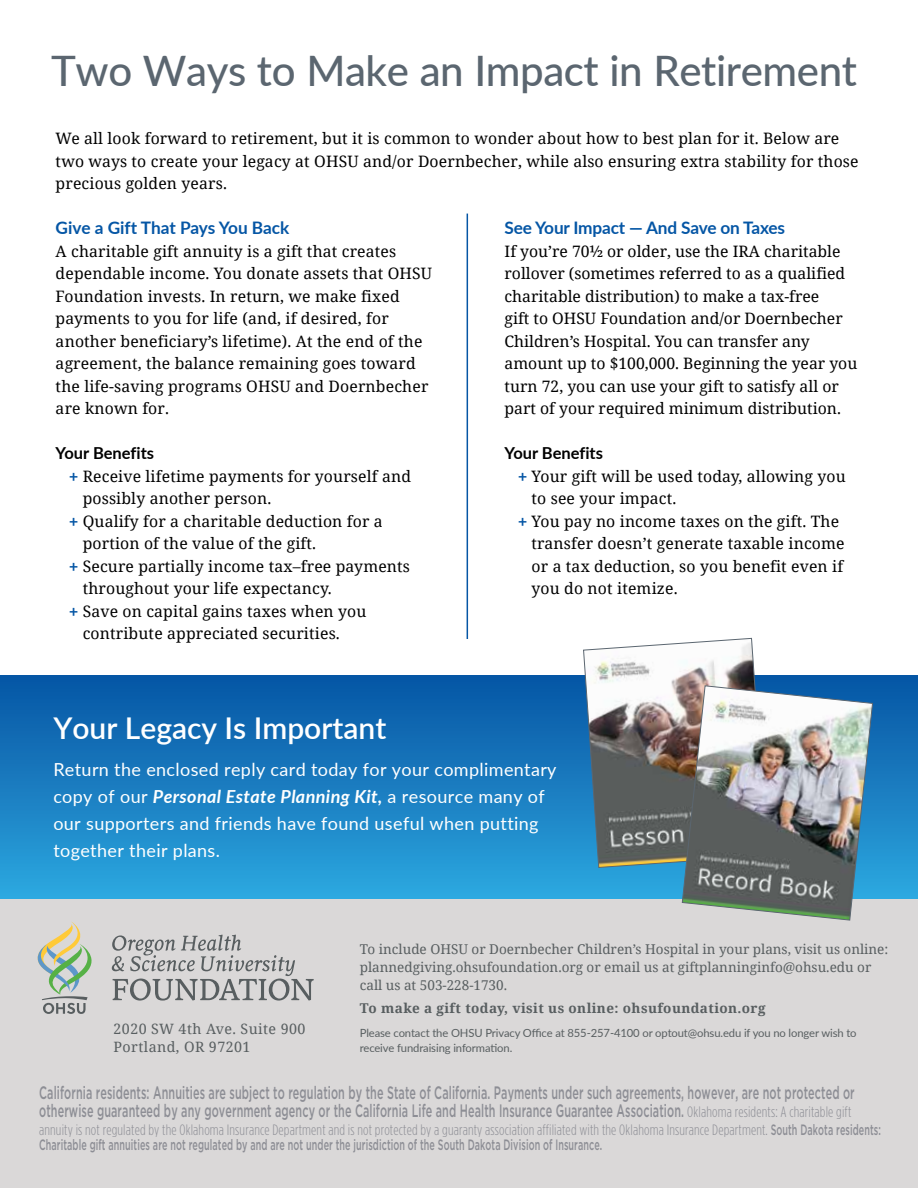
<style>
.page{position:relative;width:918px;height:1188px;background:#fff}
.page>*{position:absolute;margin:0;border:0;box-sizing:border-box;transform-origin:0 0}
.t1{font:500 42px "Lato";letter-spacing:-.01em;color:#5b6670}
.t2{font:600 30px "Lato";color:#fff}
.t3{font:500 18px/18px "Gotham";letter-spacing:.01em;color:#8d8e95;scale:.6 1}
.t4{font:18px/27px "Lato";letter-spacing:.02em;color:#fff}
.t5{font:700 17.25px "Lato";letter-spacing:-.01em;color:#0556a5}
.t6{font:700 16.5px "Lato";color:#000}
.t7{font:15.75px/22.5px "Noto Serif";letter-spacing:.01em;color:#000}
.t8{font:300 15px/15px "Gotham Condensed";letter-spacing:.01em;color:#8d8e95}
.t9{font:14.25px/18px "Noto Serif";letter-spacing:.03em;color:#585e60}
.t10{font:13.5px/18px "Noto Serif";color:#585e60}
.t11{font:700 13.5px "Noto Serif";letter-spacing:.03em;color:#585e60}
.t12{font:11.25px/15px "Lato";letter-spacing:-.01em;color:#585e60}
.s1{font-family:"Lato";font-weight:700;color:#0556a5}
.s2{font-weight:700;font-style:italic}
.s3{font-family:"Gotham Condensed";font-weight:300;font-size:15px}
.s4{font-family:"Gotham";font-weight:500}
</style>
<div class="page">
<div style="left:0;top:675px;width:918px;height:225px;background:linear-gradient(to bottom,#0654a3,#2da8df)"></div>
<hr style="left:467px;top:214px;width:1px;height:425px;background:#0556a5">
<div style="left:0;top:900px;width:918px;height:288px;background:#dad8d8"></div>
<img style="left:583px;top:637px;width:185px;height:231px">
<img style="left:681px;top:685px;width:193px;height:236px">
<svg style="left:37px;top:922px;width:55px;height:92px"></svg>
<svg style="left:111px;top:935px;width:203px;height:66px"></svg>
<h1 class="t1" style="left:51px;top:41px;width:807px">Two Ways to Make an Impact in Retirement</h1>
<p class="t7" style="left:56px;top:126px;width:804px">We all look forward to retirement, but it is common to wonder about how to best plan for it. Below are two ways to create your legacy at OHSU and/or Doernbecher, while also ensuring extra stability for those precious golden years.</p>
<h2 class="t5" style="left:56px;top:215px;width:235px">Give a Gift That Pays You Back</h2>
<p class="t7" style="left:56px;top:239px;width:378px">A charitable gift annuity is a gift that creates dependable income. You donate assets that OHSU Foundation invests. In return, we make fixed payments to you for life (and, if desired, for another beneficiary’s lifetime). At the end of the agreement, the balance remaining goes toward the life-saving programs OHSU and Doernbecher are known for.</p>
<h3 class="t6" style="left:56px;top:441px;width:100px">Your Benefits</h3>
<p class="t7" style="left:83px;top:464px;width:330px;text-indent:-14px"><span class="s1">+</span> Receive lifetime payments for yourself and possibly another person.</p>
<p class="t7" style="left:83px;top:509px;width:302px;text-indent:-14px"><span class="s1">+</span> Qualify for a charitable deduction for a portion of the value of the gift.</p>
<p class="t7" style="left:83px;top:554px;width:329px;text-indent:-14px"><span class="s1">+</span> Secure partially income tax–free payments throughout your life expectancy.</p>
<p class="t7" style="left:83px;top:599px;width:285px;text-indent:-14px"><span class="s1">+</span> Save on capital gains taxes when you contribute appreciated securities.</p>
<h2 class="t5" style="left:505px;top:215px;width:282px">See Your Impact — And Save on Taxes</h2>
<p class="t7" style="left:505px;top:239px;width:354px">If you’re 70½ or older, use the IRA charitable rollover (sometimes referred to as a qualified charitable distribution) to make a tax-free<br>gift to OHSU Foundation and/or Doernbecher Children’s Hospital. You can transfer any amount up to $100,000. Beginning the year you turn 72, you can use your gift to satisfy all or part of your required minimum distribution.</p>
<h3 class="t6" style="left:505px;top:441px;width:100px">Your Benefits</h3>
<p class="t7" style="left:532px;top:464px;width:316px;text-indent:-14px"><span class="s1">+</span> Your gift will be used today, allowing you to see your impact.</p>
<p class="t7" style="left:532px;top:509px;width:315px;text-indent:-14px"><span class="s1">+</span> You pay no income taxes on the gift. The transfer doesn’t generate taxable income or a tax deduction, so you benefit even if you do not itemize.</p>
<h2 class="t2" style="left:53px;top:707px;width:334px">Your Legacy Is Important</h2>
<p class="t4" style="left:53px;top:755px;width:505px">Return the enclosed reply card today for your complimentary copy of our <span class="s2">Personal Estate Planning Kit,</span> a resource many of our supporters and friends have found useful when putting together their plans.</p>
<p class="t10" style="left:360px;top:940px;width:530px">To include OHSU or Doernbecher Children’s Hospital in your plans, visit us online: plannedgiving.ohsufoundation.org or email us at giftplanninginfo@ohsu.edu or call us at 503-228-1730.</p>
<p class="t11" style="left:360px;top:999px;width:407px">To make a gift today, visit us online: ohsufoundation.org</p>
<p class="t12" style="left:360px;top:1024px;width:498px">Please contact the OHSU Privacy Office at 855-257-4100 or optout@ohsu.edu if you no longer wish to receive fundraising information.</p>
<p class="t3" style="left:39px;top:1084px;width:1361px">California residents: Annuities are subject to regulation by the State of California. Payments under such agreements, however, are not protected or otherwise guaranteed by any government agency or the California Life and Health Insurance Guarantee Association. <span class="s3">Oklahoma residents: A charitable gift</span></p>
<p class="t8" style="left:39px;top:1123px;width:843px">annuity is not regulated by the Oklahoma Insurance Department and is not protected by a guaranty association affiliated with the Oklahoma Insurance Department. <span class="s4">South Dakota residents:<br>Charitable gift annuities are not regulated by and are not under the jurisdiction of the South Dakota Division of Insurance.</span></p>
<p class="t9" style="left:114px;top:1019px;width:194px">2020 SW 4th Ave. Suite 900<br>Portland, OR 97201</p>
</div>
